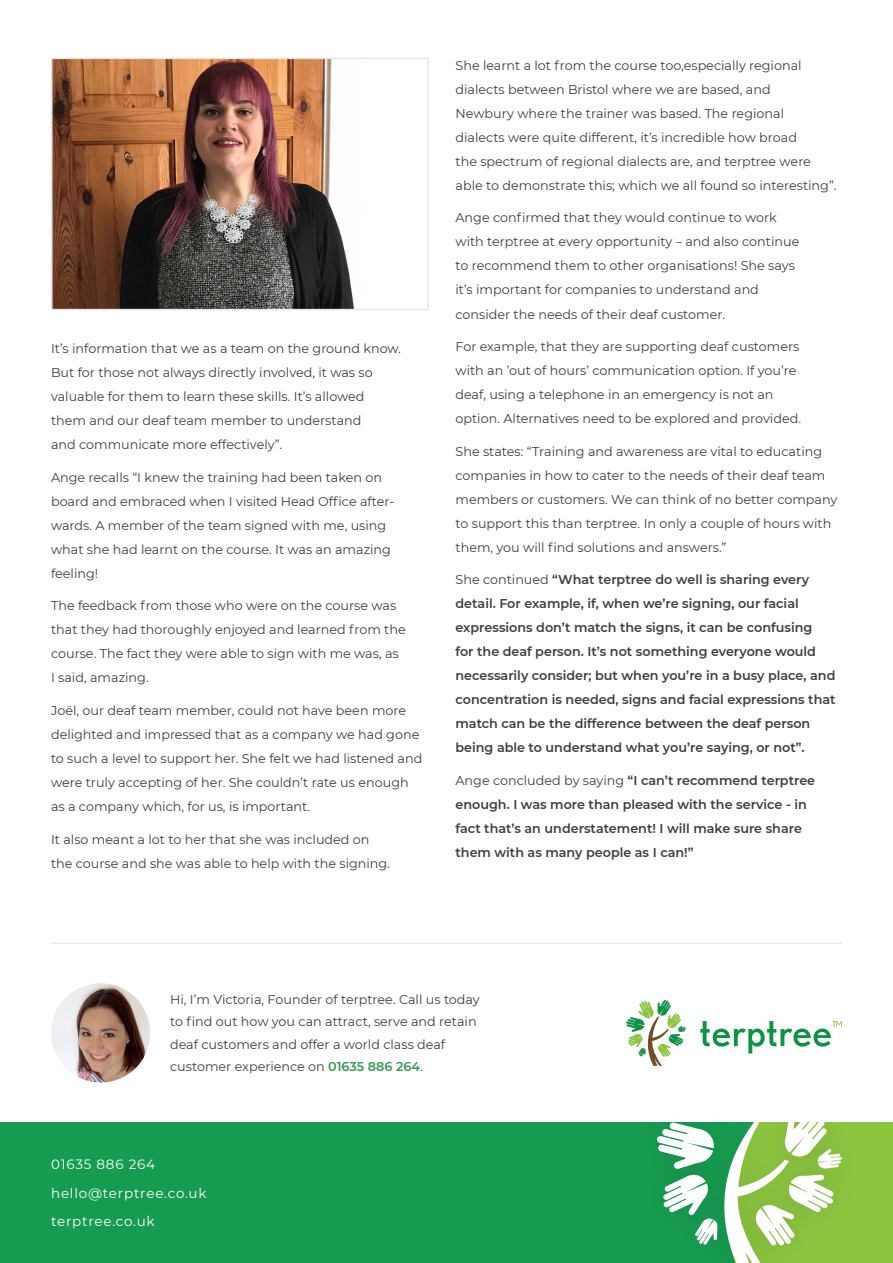
<style>
.page{position:relative;width:893px;height:1263px;background:#fff}
.page>*{position:absolute;margin:0;border:0;box-sizing:border-box;transform-origin:0 0}
.t1{font:13.5px "Montserrat";letter-spacing:.06em;color:#fff}
.t2{font:12.75px/24px "Montserrat";color:#3e3e3f}
.t3{font:600 12.75px/24px "Montserrat";color:#3e3e3f}
.s1{font-weight:400}
.s2{font-weight:600;color:#349b4f}
</style>
<div class="page">
<img style="left:51px;top:58px;width:378px;height:253px">
<svg style="left:626px;top:1000px;width:60px;height:66px"></svg>
<svg style="left:700px;top:1021px;width:142px;height:32px"></svg>
<img style="left:51px;top:983px;width:99px;height:99px;border-radius:50px">
<hr style="left:51px;top:942px;width:791px;height:2px;background:#e6e7e9">
<div style="left:0;top:1123px;width:893px;height:140px;background:#8cc63f"></div>
<div style="left:0;top:1123px;width:629px;height:140px;background:#169c50"></div>
<div style="left:629px;top:1123px;width:241px;height:140px;background:#231f20;opacity:.15"></div>
<svg style="left:656px;top:1123px;width:186px;height:140px"></svg>
<p class="t2" style="left:51px;top:336px;width:351px">It’s information that we as a team on the ground know.<br>But for those not always directly involved, it was so valuable for them to learn these skills. It’s allowed them and our deaf team member to understand<br>and communicate more effectively”.</p>
<p class="t2" style="left:51px;top:465px;width:345px">Ange recalls “I knew the training had been taken on board and embraced when I visited Head Office after&shy;wards. A member of the team signed with me, using what she had learnt on the course. It was an amazing feeling!</p>
<p class="t2" style="left:51px;top:593px;width:356px">The feedback from those who were on the course was that they had thoroughly enjoyed and learned from the course. The fact they were able to sign with me was, as I said, amazing.</p>
<p class="t2" style="left:51px;top:698px;width:373px">Joël, our deaf team member, could not have been more delighted and impressed that as a company we had gone to such a level to support her. She felt we had listened and were truly accepting of her. She couldn’t rate us enough as a company which, for us, is important.</p>
<p class="t2" style="left:51px;top:826px;width:340px">It also meant a lot to her that she was included on the course and she was able to help with the signing.</p>
<p class="t2" style="left:455px;top:53px;width:382px">She learnt a lot from the course too,especially regional dialects between Bristol where we are based, and<br>Newbury where the trainer was based. The regional dialects were quite different, it’s incredible how broad<br>the spectrum of regional dialects are, and terptree were able to demonstrate this; which we all found so interesting”.</p>
<p class="t2" style="left:455px;top:205px;width:345px">Ange confirmed that they would continue to work with terptree at every opportunity – and also continue to recommend them to other organisations! She says it’s important for companies to understand and consider the needs of their deaf customer.</p>
<p class="t2" style="left:455px;top:334px;width:347px">For example, that they are supporting deaf customers with an ’out of hours’ communication option. If you’re deaf, using a telephone in an emergency is not an option. Alternatives need to be explored and provided.</p>
<p class="t2" style="left:455px;top:438px;width:383px">She states: “Training and awareness are vital to educating companies in how to cater to the needs of their deaf team members or customers. We can think of no better company to support this than terptree. In only a couple of hours with them, you will find solutions and answers.”</p>
<p class="t3" style="left:455px;top:567px;width:382px"><span class="s1">She continued</span> “What terptree do well is sharing every detail. For example, if, when we’re signing, our facial expressions don’t match the signs, it can be confusing<br>for the deaf person. It’s not something everyone would necessarily consider; but when you’re in a busy place, and concentration is needed, signs and facial expressions that match can be the difference between the deaf person being able to understand what you’re saying, or not”.</p>
<p class="t3" style="left:455px;top:767px;width:361px"><span class="s1">Ange concluded by saying</span> “I can’t recommend terptree enough. I was more than pleased with the service - in fact that’s an understatement! I will make sure share them with as many people as I can!”</p>
<p class="t2" style="left:170px;top:987px;width:311px;line-height:22.5px">Hi, I’m Victoria, Founder of terptree. Call us today to find out how you can attract, serve and retain deaf customers and offer a world class deaf customer experience on <span class="s2">01635 886 264</span>.</p>
<p class="t1" style="left:51px;top:1154px;width:106px">01635 886 264</p>
<p class="t1" style="left:51px;top:1183px;width:157px">hello@terptree.co.uk</p>
<p class="t1" style="left:51px;top:1212px;width:105px">terptree.co.uk</p>
</div>
